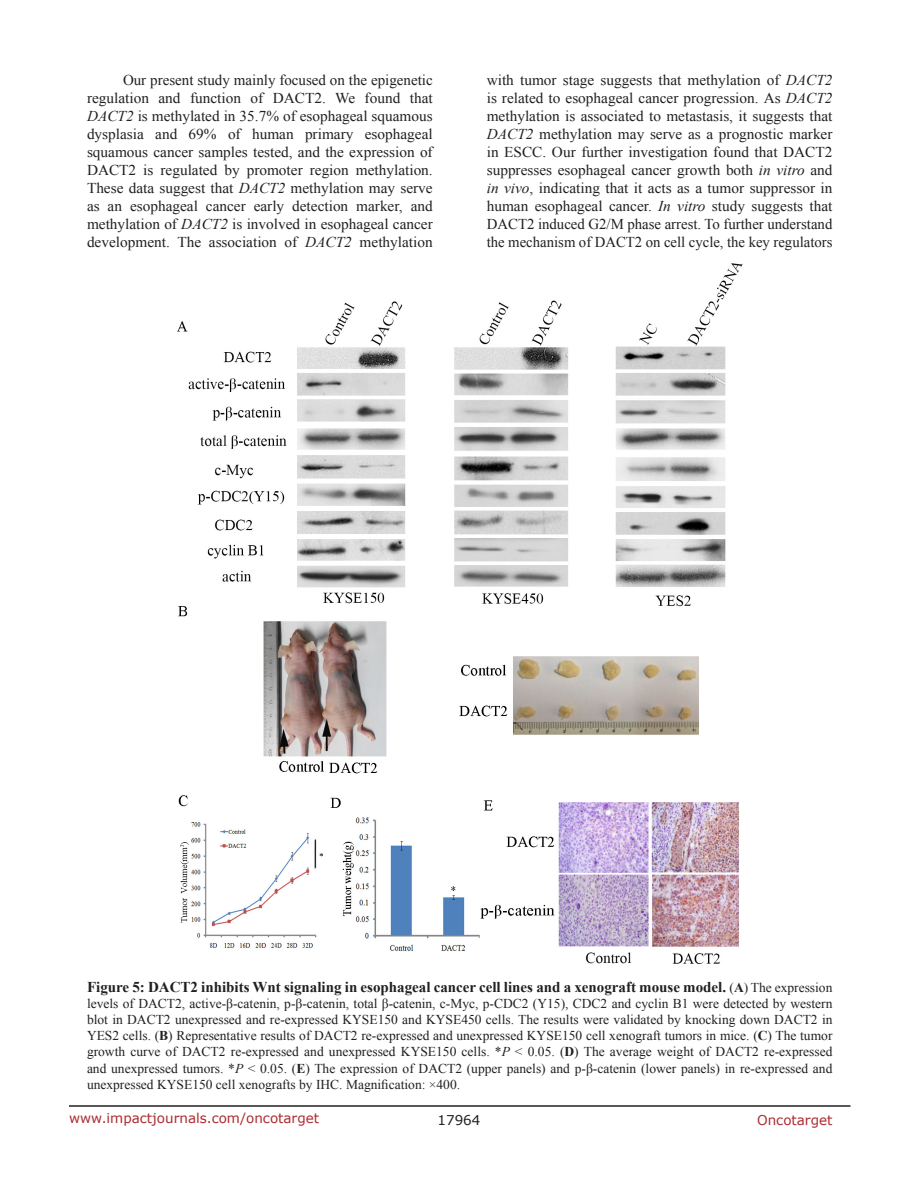
<style>
.page{position:relative;width:918px;height:1188px;background:#fff}
.page>*{position:absolute;margin:0;border:0;box-sizing:border-box;transform-origin:0 0}
.BodyText{font:15px/18px "Times New Roman";color:#221f22;text-align:justify}
.FigureText{font:700 15px "Times New Roman";color:#221f22}
.FigureText-2{font:13.5px/16.2px "Times New Roman";color:#221f22;text-align:justify}
.t1{font:13.5px "Verdana";color:#ac2b31}
.t2{font:13.5px "Verdana";color:#221f22}
.s1{font-style:italic}
.s2{font-weight:400;font-size:13.5px}
.s3{font-size:13.5px}
.s4{font-weight:700}
</style>
<div class="page">
<hr style="left:69px;top:1105px;width:781px;height:2px;background:#231f20">
<img style="left:177px;top:263px;width:565px;height:700px">
<p class="BodyText" style="left:87px;top:71px;width:347px;text-indent:36px">Our present study mainly focused on the epigenetic regulation and function of DACT2. We found that <span class="s1">DACT2</span> is methylated in 35.7% of esophageal squamous dysplasia and 69% of human primary esophageal squamous cancer samples tested, and the expression of DACT2 is regulated by promoter region methylation.<br>These data suggest that <span class="s1">DACT2</span> methylation may serve as an esophageal cancer early detection marker, and methylation of <span class="s1">DACT2</span> is involved in esophageal cancer development. The association of <span class="s1">DACT2</span> methylation</p>
<p class="BodyText" style="left:487px;top:71px;width:347px">with tumor stage suggests that methylation of <span class="s1">DACT2 </span>is related to esophageal cancer progression. As <span class="s1">DACT2 </span>methylation is associated to metastasis, it suggests that <span class="s1">DACT2</span> methylation may serve as a prognostic marker in ESCC. Our further investigation found that DACT2 suppresses esophageal cancer growth both <span class="s1">in vitro</span> and <span class="s1">in vivo</span>, indicating that it acts as a tumor suppressor in human esophageal cancer. <span class="s1">In vitro</span> study suggests that DACT2 induced G2/M phase arrest. To further understand the mechanism of DACT2 on cell cycle, the key regulators</p>
<p class="FigureText" style="left:87px;top:976px;width:747px">Figure 5: DACT2 inhibits Wnt signaling in esophageal cancer cell lines and a xenograft mouse model. <span class="s2">(</span><span class="s3">A</span><span class="s2">) The expression</span></p>
<p class="FigureText-2" style="left:87px;top:995px;width:747px">levels of DACT2, active-β-catenin, p-β-catenin, total β-catenin, c-Myc, p-CDC2 (Y15), CDC2 and cyclin B1 were detected by western blot in DACT2 unexpressed and re-expressed KYSE150 and KYSE450 cells. The results were validated by knocking down DACT2 in YES2 cells. (<span class="s4">B</span>) Representative results of DACT2 re-expressed and unexpressed KYSE150 cell xenograft tumors in mice. (<span class="s4">C</span>) The tumor growth curve of DACT2 re-expressed and unexpressed KYSE150 cells. *<span class="s1">P</span> &lt; 0.05. (<span class="s4">D</span>) The average weight of DACT2 re-expressed and unexpressed tumors. *<span class="s1">P</span> &lt; 0.05. (<span class="s4">E</span>) The expression of DACT2 (upper panels) and p-β-catenin (lower panels) in re-expressed and unexpressed KYSE150 cell xenografts by IHC. Magnification: ×400.</p>
<p class="t1" style="left:69px;top:1109px;width:252px">www.impactjournals.com/oncotarget</p>
<p class="t2" style="left:438px;top:1111px;width:44px">17964</p>
<p class="t1" style="left:757px;top:1111px;width:77px">Oncotarget</p>
</div>
